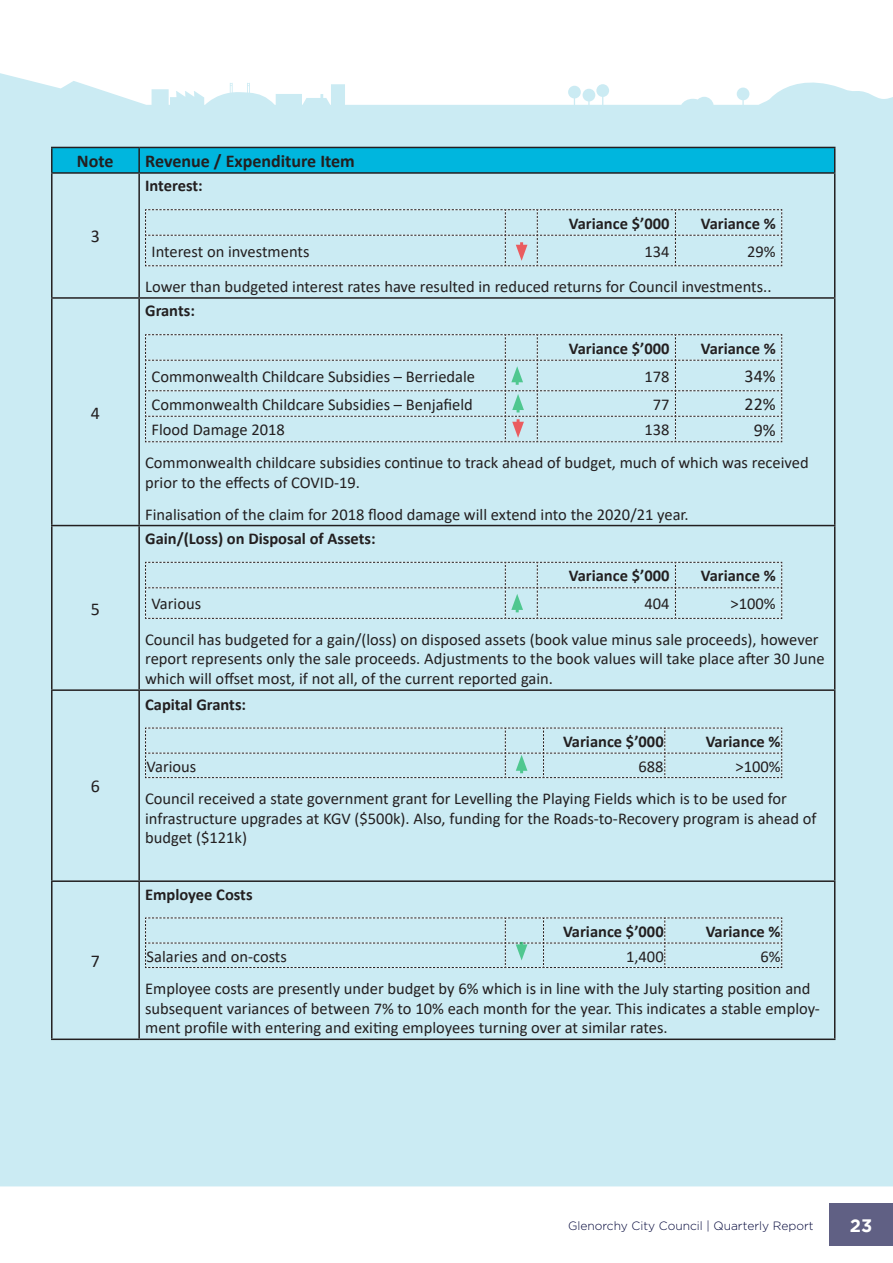
<style>
.page{position:relative;width:893px;height:1263px;background:#fff}
.page>*{position:absolute;margin:0;border:0;box-sizing:border-box;transform-origin:0 0}
.t1{font:700 18px "Calibri";color:#231f20}
.t2{font:18px "Calibri";color:#231f20}
.t3{font:700 18px "Gotham";color:#fff}
.t4{font:16.5px/19.8px "Calibri";color:#231f20}
.t5{font:700 16.5px "Calibri";color:#231f20}
.t6{font:300 12px "Gotham";color:#000539}
</style>
<div class="page">
<div style="left:829px;top:1203px;width:64px;height:43px;background:#606084"></div>
<div style="left:0;top:73px;width:893px;height:1113px;background:#cbebf3"></div>
<hr style="left:51px;top:147px;width:88px;height:1px;background:#231f20">
<hr style="left:51px;top:148px;width:2px;height:24px;background:#231f20">
<svg style="left:52px;top:147px;width:783px;height:25px;background:#01aed4"></svg>
<hr style="left:51px;top:172px;width:88px;height:2px;background:#231f20">
<hr style="left:51px;top:174px;width:2px;height:123px;background:#231f20">
<hr style="left:139px;top:172px;width:696px;height:2px;background:#231f20">
<hr style="left:138px;top:174px;width:2px;height:123px;background:#231f20">
<hr style="left:834px;top:174px;width:1px;height:123px;background:#231f20">
<hr style="left:51px;top:297px;width:88px;height:2px;background:#231f20">
<hr style="left:51px;top:299px;width:2px;height:226px;background:#231f20">
<hr style="left:139px;top:297px;width:696px;height:2px;background:#231f20">
<hr style="left:138px;top:299px;width:2px;height:226px;background:#231f20">
<hr style="left:834px;top:299px;width:1px;height:226px;background:#231f20">
<hr style="left:51px;top:525px;width:88px;height:1px;background:#231f20">
<hr style="left:51px;top:526px;width:2px;height:163px;background:#231f20">
<hr style="left:139px;top:525px;width:696px;height:1px;background:#231f20">
<hr style="left:138px;top:526px;width:2px;height:163px;background:#231f20">
<hr style="left:834px;top:526px;width:1px;height:163px;background:#231f20">
<hr style="left:51px;top:689px;width:88px;height:2px;background:#231f20">
<hr style="left:51px;top:691px;width:2px;height:189px;background:#231f20">
<hr style="left:139px;top:689px;width:696px;height:2px;background:#231f20">
<hr style="left:138px;top:691px;width:2px;height:189px;background:#231f20">
<hr style="left:834px;top:691px;width:1px;height:189px;background:#231f20">
<hr style="left:51px;top:880px;width:88px;height:2px;background:#231f20">
<hr style="left:51px;top:882px;width:2px;height:156px;background:#231f20">
<hr style="left:139px;top:880px;width:696px;height:2px;background:#231f20">
<hr style="left:138px;top:882px;width:2px;height:156px;background:#231f20">
<hr style="left:834px;top:882px;width:1px;height:156px;background:#231f20">
<hr style="left:51px;top:1038px;width:88px;height:2px;background:#231f20">
<hr style="left:139px;top:1038px;width:696px;height:2px;background:#231f20">
<svg style="left:145px;top:561px;width:637px;height:58px;background:#c6e4eb"></svg>
<svg style="left:145px;top:209px;width:637px;height:57px;background:#c7e4eb"></svg>
<svg style="left:145px;top:334px;width:637px;height:108px;background:#c7e5ec"></svg>
<svg style="left:145px;top:727px;width:637px;height:51px;background:#c6e3eb"></svg>
<svg style="left:145px;top:917px;width:637px;height:51px;background:#c6e3ea"></svg>
<p class="t1" style="left:77px;top:148px;width:38px">Note</p>
<p class="t1" style="left:145px;top:148px;width:211px">Revenue / Expenditure Item</p>
<p class="t2" style="left:91px;top:224px;width:11px">3</p>
<p class="t2" style="left:91px;top:400px;width:11px">4</p>
<p class="t2" style="left:91px;top:596px;width:11px">5</p>
<p class="t2" style="left:91px;top:774px;width:11px">6</p>
<p class="t2" style="left:91px;top:948px;width:11px">7</p>
<p class="t5" style="left:145px;top:174px;width:59px">Interest:</p>
<p class="t5" style="left:569px;top:211px;width:102px">Variance $’000</p>
<p class="t5" style="left:701px;top:211px;width:76px">Variance %</p>
<p class="t4" style="left:152px;top:241px;width:159px">Interest on investments</p>
<p class="t4" style="left:644px;top:241px;width:27px">134</p>
<p class="t4" style="left:747px;top:241px;width:30px">29%</p>
<p class="t4" style="left:145px;top:276px;width:628px">Lower than budgeted interest rates have resulted in reduced returns for Council investments..</p>
<p class="t5" style="left:145px;top:299px;width:51px">Grants:</p>
<p class="t5" style="left:569px;top:336px;width:102px">Variance $’000</p>
<p class="t5" style="left:701px;top:336px;width:76px">Variance %</p>
<p class="t4" style="left:152px;top:366px;width:325px">Commonwealth Childcare Subsidies – Berriedale</p>
<p class="t4" style="left:644px;top:366px;width:27px">178</p>
<p class="t2" style="left:745px;top:364px;width:33px">34%</p>
<p class="t4" style="left:152px;top:394px;width:323px">Commonwealth Childcare Subsidies – Benjafield</p>
<p class="t4" style="left:653px;top:394px;width:18px">77</p>
<p class="t2" style="left:745px;top:392px;width:33px">22%</p>
<p class="t4" style="left:152px;top:419px;width:135px">Flood Damage 2018</p>
<p class="t4" style="left:644px;top:419px;width:27px">138</p>
<p class="t2" style="left:754px;top:417px;width:23px">9%</p>
<p class="t4" style="left:145px;top:452px;width:665px">Commonwealth childcare subsidies continue to track ahead of budget, much of which was received prior to the effects of COVID-19.</p>
<p class="t4" style="left:145px;top:504px;width:545px">Finalisation of the claim for 2018 flood damage will extend into the 2020/21 year.</p>
<p class="t5" style="left:145px;top:527px;width:232px">Gain/(Loss) on Disposal of Assets:</p>
<p class="t5" style="left:569px;top:564px;width:102px">Variance $’000</p>
<p class="t5" style="left:701px;top:564px;width:76px">Variance %</p>
<p class="t4" style="left:152px;top:593px;width:51px">Various</p>
<p class="t4" style="left:644px;top:593px;width:27px">404</p>
<p class="t4" style="left:731px;top:593px;width:47px">&gt;100%</p>
<p class="t4" style="left:145px;top:629px;width:681px">Council has budgeted for a gain/(loss) on disposed assets (book value minus sale proceeds), however report represents only the sale proceeds. Adjustments to the book values will take place after 30 June which will offset most, if not all, of the current reported gain.</p>
<p class="t5" style="left:145px;top:692px;width:102px">Capital Grants:</p>
<p class="t5" style="left:563px;top:730px;width:102px">Variance $’000</p>
<p class="t5" style="left:706px;top:730px;width:76px">Variance %</p>
<p class="t4" style="left:147px;top:756px;width:51px">Various</p>
<p class="t4" style="left:639px;top:756px;width:27px">688</p>
<p class="t4" style="left:735px;top:756px;width:47px">&gt;100%</p>
<p class="t4" style="left:145px;top:788px;width:673px">Council received a state government grant for Levelling the Playing Fields which is to be used for infrastructure upgrades at KGV ($500k). Also, funding for the Roads-to-Recovery program is ahead of budget ($121k)</p>
<p class="t5" style="left:145px;top:882px;width:109px">Employee Costs</p>
<p class="t5" style="left:563px;top:920px;width:102px">Variance $’000</p>
<p class="t5" style="left:706px;top:920px;width:76px">Variance %</p>
<p class="t4" style="left:147px;top:946px;width:142px">Salaries and on-costs</p>
<p class="t4" style="left:626px;top:946px;width:39px">1,400</p>
<p class="t4" style="left:760px;top:946px;width:22px">6%</p>
<p class="t4" style="left:145px;top:978px;width:676px">Employee costs are presently under budget by 6% which is in line with the July starting position and subsequent variances of between 7% to 10% each month for the year. This indicates a stable employ&shy;ment profile with entering and exiting employees turning over at similar rates.</p>
<p class="t6" style="left:568px;top:1219px;width:247px">Glenorchy City Council | Quarterly Report</p>
<p class="t3" style="left:850px;top:1215px;width:24px">23</p>
</div>
